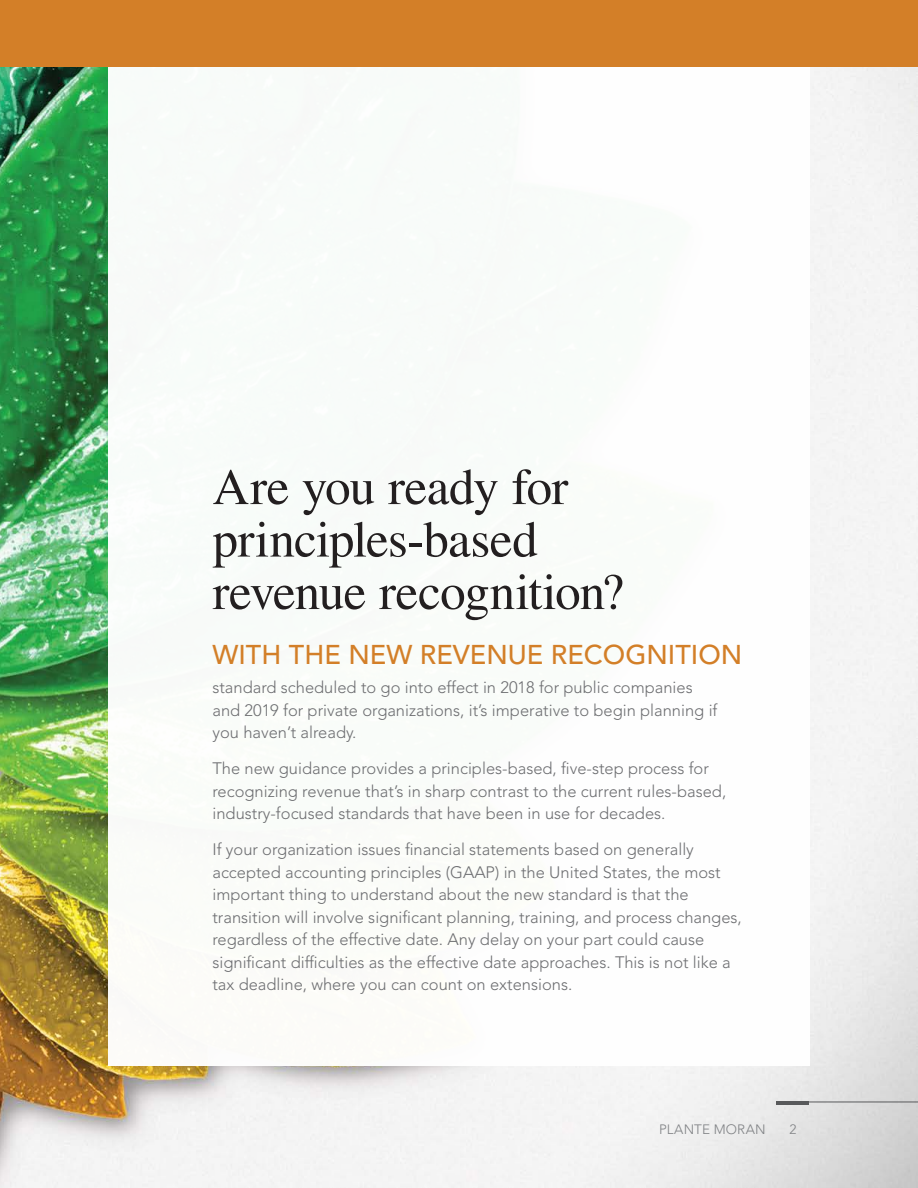
<style>
.page{position:relative;width:918px;height:1188px;background:#fff}
.page>*{position:absolute;margin:0;border:0;box-sizing:border-box;transform-origin:0 0}
.t1{font:51px/52.5px "Times";letter-spacing:-.015em;color:#231f20}
.t2{font:500 27px "Avenir LT Std";color:#d37f28}
.t3{font:300 16.5px/22.5px "Avenir LT Std";color:#6d6e71}
.t4{font:300 13.5px "Avenir LT Std";letter-spacing:.01em;color:#808285}
</style>
<div class="page">
<div style="left:0;top:0;width:918px;height:68px;background:#d37f28"></div>
<img style="left:0;top:68px;width:918px;height:1120px">
<div style="left:108px;top:68px;width:702px;height:998px;background:#fff"></div>
<hr style="left:777px;top:1102px;width:141px;height:1px;background:#58595b">
<hr style="left:777px;top:1102px;width:32px;height:3px;background:#58595b">
<h1 class="t1" style="left:212px;top:461px;width:413px">Are you ready for principles-based revenue recognition?</h1>
<h2 class="t2" style="left:212px;top:639px;width:531px">WITH THE NEW REVENUE RECOGNITION</h2>
<p class="t3" style="left:212px;top:676px;width:507px">standard scheduled to go into effect in 2018 for public companies and 2019 for private organizations, it’s imperative to begin planning if you haven’t already.</p>
<p class="t3" style="left:212px;top:757px;width:515px">The new guidance provides a principles-based, five-step process for recognizing revenue that’s in sharp contrast to the current rules-based, industry-focused standards that have been in use for decades.</p>
<p class="t3" style="left:212px;top:838px;width:531px">If your organization issues financial statements based on generally accepted accounting principles (GAAP) in the United States, the most important thing to understand about the new standard is that the transition will involve significant planning, training, and process changes, regardless of the effective date. Any delay on your part could cause significant difficulties as the effective date approaches. This is not like a tax deadline, where you can count on extensions.</p>
<p class="t4" style="left:659px;top:1122px;width:108px">PLANTE MORAN</p>
<p class="t4" style="left:789px;top:1121px;width:9px">2</p>
<p class="t4" style="left:662px;top:1127px;width:108px">PLANTE MORAN</p>
<p class="t4" style="left:789px;top:1127px;width:9px">2</p>
</div>
